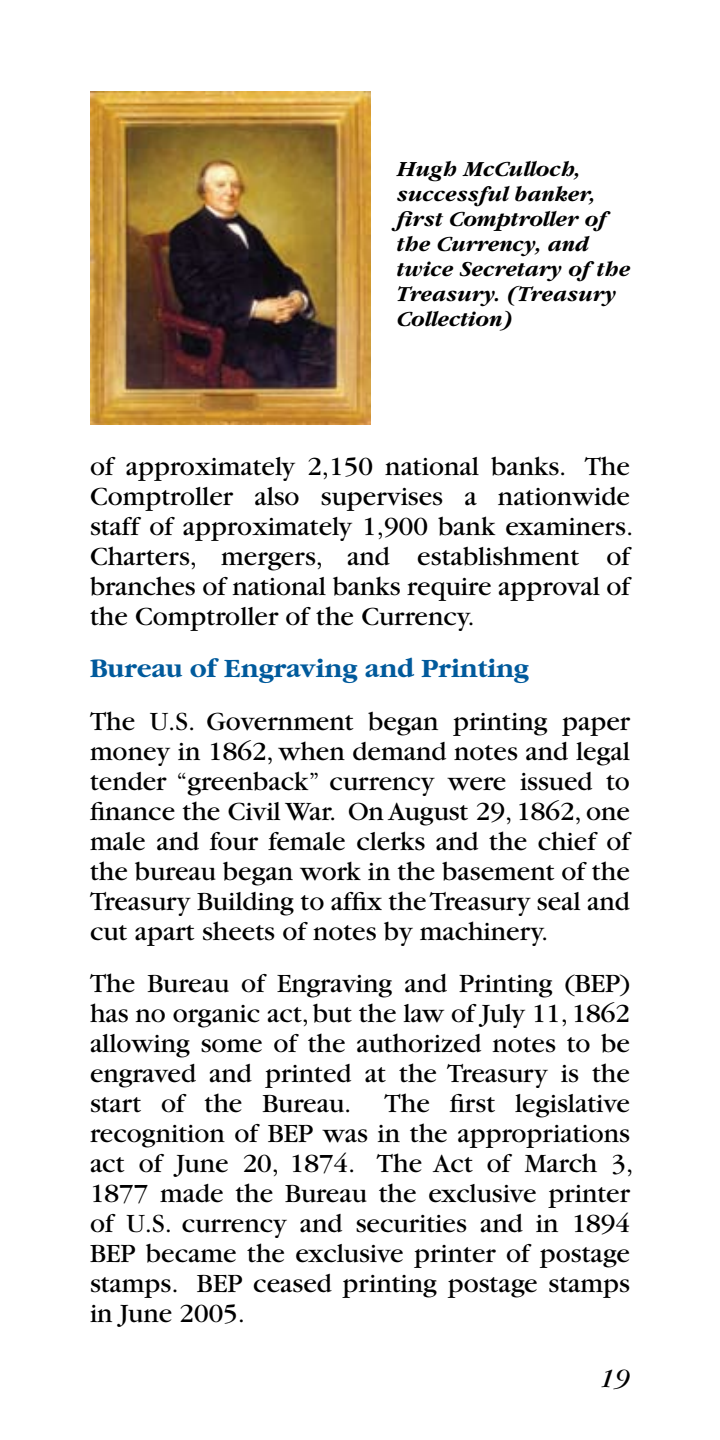
<style>
.page{position:relative;width:720px;height:1440px;background:#fff}
.page>*{position:absolute;margin:0;border:0;box-sizing:border-box;transform-origin:0 0}
.t1{font:27.5px/30px "Garamond";color:#000}
.t2{font:700 27.5px "Garamond";color:#005a9c}
.t3{font:italic 27.5px "Garamond";color:#000}
.t4{font:italic 700 22.5px/25px "Garamond";color:#000}
</style>
<div class="page">
<img style="left:91px;top:91px;width:280px;height:334px">
<p class="t4" style="left:396px;top:157px;width:235px">Hugh McCulloch, successful banker, first Comptroller of the Currency, and twice Secretary of the<br>Treasury. (Treasury<br>Collection)</p>
<p class="t1" style="left:90px;top:452px;width:545px">of approximately 2,150 national banks. The Comptroller also supervises a nationwide staff of approximately 1,900 bank examiners.<br>Charters, mergers, and establishment of branches of national banks require approval of the Comptroller of the Currency.</p>
<p class="t2" style="left:90px;top:654px;width:440px">Bureau of Engraving and Printing</p>
<p class="t1" style="left:90px;top:707px;width:542px;text-align:justify">The U.S. Government began printing paper money in 1862, when demand notes and legal tender “greenback” currency were issued to finance the Civil War. On August 29, 1862, one male and four female clerks and the chief of the bureau began work in the basement of the Treasury Building to affix the Treasury seal and cut apart sheets of notes by machinery.</p>
<p class="t1" style="left:90px;top:969px;width:545px">The Bureau of Engraving and Printing (BEP) has no organic act, but the law of July 11, 1862 allowing some of the authorized notes to be engraved and printed at the Treasury is the start of the Bureau. The first legislative recognition of BEP was in the appropriations act of June 20, 1874. The Act of March 3, 1877 made the Bureau the exclusive printer of U.S. currency and securities and in 1894<br>BEP became the exclusive printer of postage stamps. BEP ceased printing postage stamps in June 2005.</p>
<p class="t3" style="left:599px;top:1364px;width:16px">19</p>
</div>
